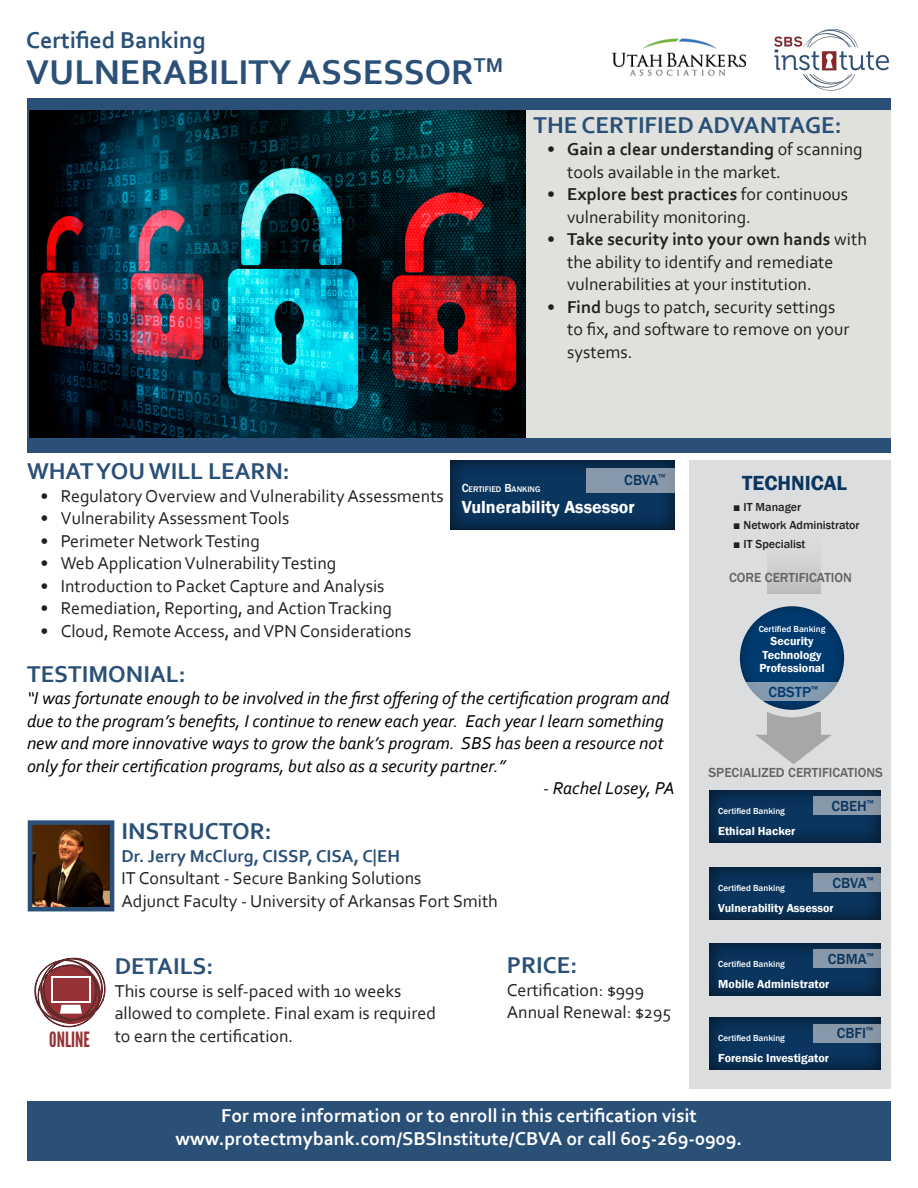
<style>
.page{position:relative;width:918px;height:1188px;background:#fff}
.page>*{position:absolute;margin:0;border:0;box-sizing:border-box;transform-origin:0 0}
.t1{font:700 36px "Corbel";color:#2a5077}
.t2{font:700 24px "Corbel";color:#2a5077}
.t3{font:600 21px "Franklin Gothic";color:#0a355e}
.t4{font:21px "League Gothic";color:#953235}
.t5{font:700 19.5px "Corbel";color:#fff}
.t6{font:18px/22.5px "Corbel";color:#231f20}
.t7{font:italic 18px/22.5px "Corbel";color:#000}
.t8{font:700 18px "Corbel";color:#2a5077}
.t9{font:600 18px "Franklin Gothic";color:#fff}
.t10{font:500 15px "Franklin Gothic";color:#0a355e}
.t11{font:500 15px "Franklin Gothic";color:#003b70}
.t12{font:500 13.5px "Franklin Gothic";color:#636366}
.t13{font:600 12px "Franklin Gothic";color:#fff}
.t14{font:500 12px "Franklin Gothic";color:#231f20}
.t15{font:500 9px "Franklin Gothic";color:#fff}
.t16{font:500 8.4px "Franklin Gothic";color:#fff}
.s1{font-weight:700}
.s2{font-size:12px}
</style>
<div class="page">
<img style="left:28px;top:110px;width:498px;height:329px">
<div style="left:526px;top:105px;width:365px;height:336px;background:#e0e1dd"></div>
<img style="left:33px;top:825px;width:76px;height:81px">
<div style="left:28px;top:820px;width:86px;height:91px;border:4px solid #2a5077"></div>
<img style="left:770px;top:29px;width:121px;height:70px">
<div style="left:27px;top:99px;width:864px;height:11px;background:#2a5077"></div>
<hr style="left:27px;top:106px;width:1px;height:344px;background:#2a5077">
<div style="left:27px;top:439px;width:864px;height:14px;background:#2a5077"></div>
<div style="left:27px;top:1102px;width:864px;height:59px;background:#2a5077"></div>
<svg style="left:34px;top:957px;width:72px;height:71px"></svg>
<div style="left:689px;top:460px;width:202px;height:629px;background:#dcdddf"></div>
<div style="left:767px;top:527px;width:54px;height:67px;background:linear-gradient(to bottom,#e1e3e4,#bfbfc2)"></div>
<div style="left:734px;top:600px;width:117px;height:115px;background:#231f20;opacity:.75"></div>
<svg style="left:734px;top:682px;width:117px;height:19px;fill:#849cb2"></svg>
<div style="left:767px;top:712px;width:54px;height:28px;background:#a7a6a9"></div>
<svg style="left:756px;top:735px;width:75px;height:29px"></svg>
<div style="left:708px;top:789px;width:174px;height:56px;background:#231f20;opacity:.75"></div>
<div style="left:708px;top:866px;width:174px;height:56px;background:#231f20;opacity:.75"></div>
<div style="left:708px;top:941px;width:174px;height:57px;background:#231f20;opacity:.75"></div>
<div style="left:708px;top:1017px;width:174px;height:56px;background:#231f20;opacity:.75"></div>
<div style="left:814px;top:797px;width:70px;height:18px;background:#8799aa"></div>
<div style="left:814px;top:874px;width:70px;height:18px;background:#8799aa"></div>
<div style="left:814px;top:949px;width:70px;height:19px;background:#8799aa"></div>
<div style="left:814px;top:1024px;width:70px;height:18px;background:#8799aa"></div>
<div style="left:732px;top:599px;width:120px;height:118px;border:8px solid #dcdddf;border-radius:50%"></div>
<div style="left:449px;top:460px;width:228px;height:72px;background:#231f20;opacity:.75"></div>
<div style="left:587px;top:469px;width:88px;height:24px;background:#8899ab"></div>
<img style="left:613px;top:38px;width:132px;height:38px">
<p class="t2" style="left:26px;top:25px;width:181px">Certified Banking</p>
<p class="t1" style="left:26px;top:49px;width:478px">VULNERABILITY ASSESSOR<sup>TM</sup></p>
<p class="t2" style="left:534px;top:110px;width:310px">THE CERTIFIED ADVANTAGE:</p>
<p class="t6" style="left:567px;top:138px;width:297px;text-indent:-20px"><span class="s1">• Gain a clear understanding</span> of scanning tools available in the market.</p>
<p class="t6" style="left:567px;top:183px;width:282px;text-indent:-20px"><span class="s1">• Explore best practices</span> for continuous vulnerability monitoring.</p>
<p class="t6" style="left:567px;top:228px;width:301px;text-indent:-20px"><span class="s1">• Take security into your own hands</span> with the ability to identify and remediate vulnerabilities at your institution.</p>
<p class="t6" style="left:567px;top:295px;width:284px;text-indent:-20px"><span class="s1">• Find</span> bugs to patch, security settings to fix, and software to remove on your systems.</p>
<p class="t2" style="left:27px;top:456px;width:264px">WHAT YOU WILL LEARN:</p>
<p class="t6" style="left:40px;top:484px;width:405px">• Regulatory Overview and Vulnerability Assessments</p>
<p class="t6" style="left:40px;top:506px;width:250px">• Vulnerability Assessment Tools</p>
<p class="t6" style="left:40px;top:529px;width:221px">• Perimeter Network Testing</p>
<p class="t6" style="left:40px;top:551px;width:298px">• Web Application Vulnerability Testing</p>
<p class="t6" style="left:40px;top:574px;width:346px">• Introduction to Packet Capture and Analysis</p>
<p class="t6" style="left:40px;top:596px;width:353px">• Remediation, Reporting, and Action Tracking</p>
<p class="t6" style="left:40px;top:619px;width:372px">• Cloud, Remote Access, and VPN Considerations</p>
<p class="t2" style="left:27px;top:659px;width:160px">TESTIMONIAL:</p>
<p class="t7" style="left:27px;top:686px;width:644px">“I was fortunate enough to be involved in the first offering of the certification program and due to the program’s benefits, I continue to renew each year. Each year I learn something new and more innovative ways to grow the bank’s program. SBS has been a resource not only for their certification programs, but also as a security partner.”</p>
<p class="t7" style="left:543px;top:776px;width:133px">- Rachel Losey, PA</p>
<p class="t2" style="left:122px;top:816px;width:152px">INSTRUCTOR:</p>
<p class="t8" style="left:122px;top:844px;width:280px">Dr. Jerry McClurg, CISSP, CISA, C|EH</p>
<p class="t6" style="left:122px;top:866px;width:301px">IT Consultant - Secure Banking Solutions</p>
<p class="t6" style="left:122px;top:889px;width:378px">Adjunct Faculty - University of Arkansas Fort Smith</p>
<p class="t10" style="left:624px;top:471px;width:43px">CBVA<sup>™</sup></p>
<p class="t16" style="left:462px;top:484px;width:80px"><span class="s2">C</span>ERTIFIED <span class="s2">B</span>ANKING</p>
<p class="t9" style="left:462px;top:496px;width:175px">Vulnerability Assessor</p>
<p class="t4" style="left:49px;top:1027px;width:42px">ONLINE</p>
<p class="t2" style="left:115px;top:951px;width:100px">DETAILS:</p>
<p class="t6" style="left:115px;top:979px;width:288px">This course is self-paced with 10 weeks</p>
<p class="t6" style="left:115px;top:1001px;width:323px">allowed to complete. Final exam is required</p>
<p class="t6" style="left:115px;top:1024px;width:180px">to earn the certification.</p>
<p class="t2" style="left:507px;top:950px;width:72px">PRICE:</p>
<p class="t6" style="left:507px;top:978px;width:139px">Certification: $999</p>
<p class="t6" style="left:507px;top:1001px;width:166px">Annual Renewal: $295</p>
<p class="t3" style="left:742px;top:470px;width:107px">TECHNICAL</p>
<p class="t14" style="left:733px;top:499px;width:69px">■ IT Manager</p>
<p class="t14" style="left:733px;top:518px;width:128px">■ Network Administrator</p>
<p class="t14" style="left:733px;top:537px;width:74px">■ IT Specialist</p>
<p class="t12" style="left:729px;top:570px;width:124px">CORE CERTIFICATION</p>
<p class="t15" style="left:759px;top:623px;width:68px">Certified Banking</p>
<p class="t13" style="left:771px;top:634px;width:44px">Security</p>
<p class="t13" style="left:763px;top:648px;width:61px">Technology</p>
<p class="t13" style="left:759px;top:661px;width:67px">Professional</p>
<p class="t11" style="left:768px;top:683px;width:51px">CBSTP<sup>™</sup></p>
<p class="t12" style="left:709px;top:765px;width:176px">SPECIALIZED CERTIFICATIONS</p>
<p class="t10" style="left:831px;top:797px;width:44px">CBEH<sup>™</sup></p>
<p class="t15" style="left:718px;top:805px;width:68px">Certified Banking</p>
<p class="t13" style="left:718px;top:823px;width:79px">Ethical Hacker</p>
<p class="t10" style="left:833px;top:874px;width:43px">CBVA<sup>™</sup></p>
<p class="t15" style="left:718px;top:882px;width:68px">Certified Banking</p>
<p class="t13" style="left:718px;top:901px;width:117px">Vulnerability Assessor</p>
<p class="t10" style="left:828px;top:950px;width:47px">CBMA<sup>™</sup></p>
<p class="t15" style="left:718px;top:958px;width:68px">Certified Banking</p>
<p class="t13" style="left:718px;top:976px;width:113px">Mobile Administrator</p>
<p class="t15" style="left:718px;top:1033px;width:68px">Certified Banking</p>
<p class="t13" style="left:718px;top:1051px;width:112px">Forensic Investigator</p>
<p class="t10" style="left:837px;top:1023px;width:38px">CBFI<sup>™</sup></p>
<p class="t5" style="left:221px;top:1103px;width:477px">For more information or to enroll in this certification visit</p>
<p class="t5" style="left:176px;top:1127px;width:568px">www.protectmybank.com/SBSInstitute/CBVA or call 605-269-0909.</p>
</div>
